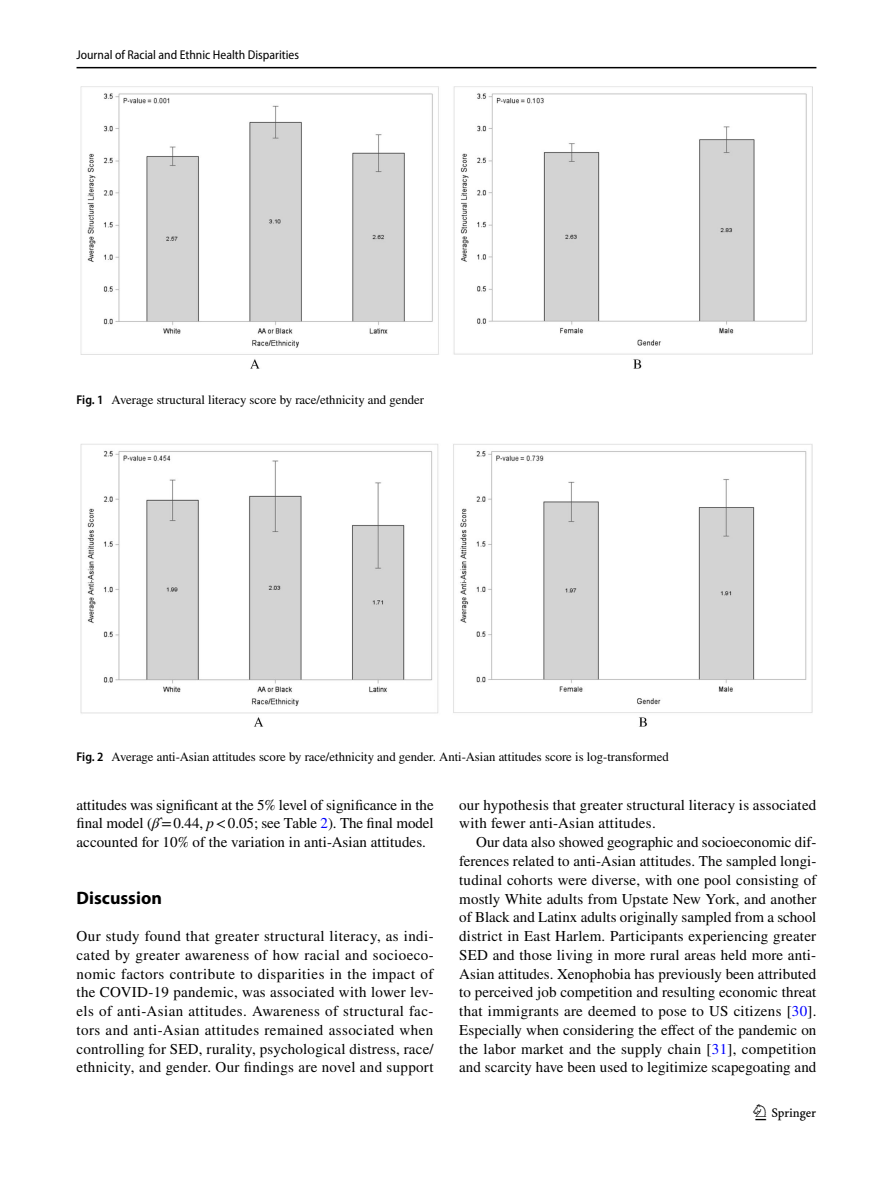
<style>
.page{position:relative;width:893px;height:1187px;background:#fff}
.page>*{position:absolute;margin:0;border:0;box-sizing:border-box;transform-origin:0 0}
.t1{font:22.5px "Springnew Regular 3";color:#000}
.t2{font:700 18px "Myriad Pro";color:#000}
.t3{font:15px/18.8px "STIX";letter-spacing:.015em;color:#000;text-align:justify}
.t4{font:12.75px "STIX";color:#000}
.t5{font:semi-condensed 12.75px "Myriad Pro";color:#000}
.s1{font-family:"Myriad Pro";font-weight:600;font-stretch:semi-condensed}
.s2{font-style:italic}
.s3{font-family:"Times New Roman";font-style:italic}
.s4{color:#00f}
</style>
<div class="page">
<hr style="left:77px;top:67px;width:739px;height:1px;background:#000">
<img style="left:81px;top:87px;width:731px;height:282px">
<img style="left:81px;top:444px;width:731px;height:282px">
<p class="t5" style="left:77px;top:48px;width:224px">Journal of Racial and Ethnic Health Disparities</p>
<p class="t4" style="left:77px;top:391px;width:349px"><span class="s1">Fig. 1</span> Average structural literacy score by race/ethnicity and gender</p>
<p class="t4" style="left:77px;top:748px;width:594px"><span class="s1">Fig. 2</span> Average anti-Asian attitudes score by race/ethnicity and gender. Anti-Asian attitudes score is log-transformed</p>
<p class="t3" style="left:77px;top:796px;width:359px">attitudes was significant at the 5% level of significance in the final model (<span class="s2">β</span><span class="s3">̂</span>=0.44, <span class="s2">p</span>&lt;0.05; see Table <span class="s4">2</span>). The final model accounted for 10% of the variation in anti-Asian attitudes.</p>
<p class="t2" style="left:77px;top:885px;width:87px">Discussion</p>
<p class="t3" style="left:77px;top:927px;width:359px">Our study found that greater structural literacy, as indi&shy;cated by greater awareness of how racial and socioeco&shy;nomic factors contribute to disparities in the impact of the COVID-19 pandemic, was associated with lower lev&shy;els of anti-Asian attitudes. Awareness of structural fac&shy;tors and anti-Asian attitudes remained associated when controlling for SED, rurality, psychological distress, race/ ethnicity, and gender. Our findings are novel and support</p>
<p class="t3" style="left:459px;top:796px;width:359px">our hypothesis that greater structural literacy is associated with fewer anti-Asian attitudes.</p>
<p class="t3" style="left:459px;top:833px;width:359px;text-indent:17px">Our data also showed geographic and socioeconomic dif&shy;ferences related to anti-Asian attitudes. The sampled longi&shy;tudinal cohorts were diverse, with one pool consisting of mostly White adults from Upstate New York, and another of Black and Latinx adults originally sampled from a school district in East Harlem. Participants experiencing greater SED and those living in more rural areas held more anti-Asian attitudes. Xenophobia has previously been attributed to perceived job competition and resulting economic threat that immigrants are deemed to pose to US citizens [<span class="s4">30</span>].<br>Especially when considering the effect of the pandemic on the labor market and the supply chain [<span class="s4">31</span>], competition and scarcity have been used to legitimize scapegoating and</p>
<h1 class="t1" style="left:755px;top:1104px;width:62px">1 3</h1>
</div>
